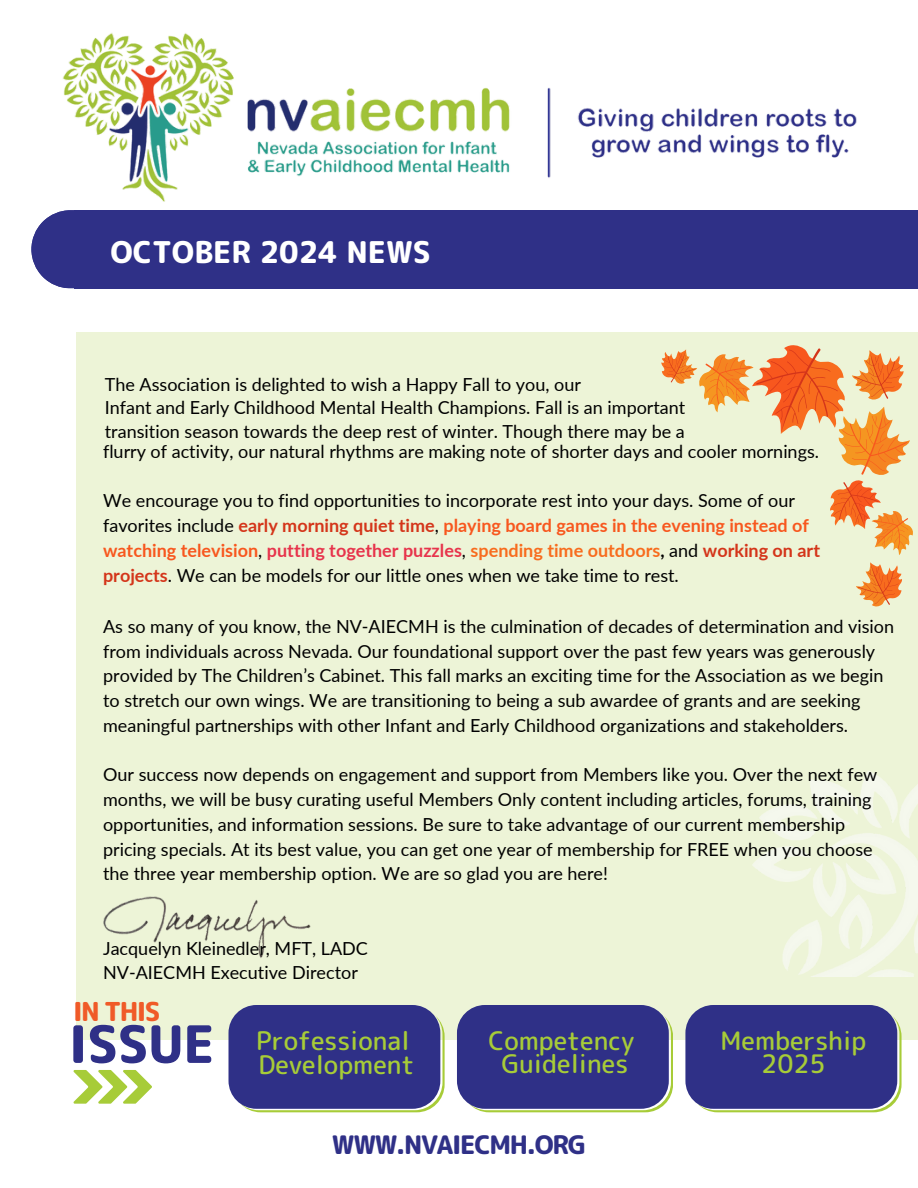
<style>
.page{position:relative;width:918px;height:1188px;background:#fff}
.page>*{position:absolute;margin:0;border:0;box-sizing:border-box;transform-origin:0 0}
.t1{font:800 51.45px "Rounded Mplus 1 c";letter-spacing:-.005em;color:#2f3087}
.t2{font:800 30px "Rounded Mplus 1 c";color:#fff}
.t3{font:800 26.1px "Rounded Mplus 1 c";letter-spacing:-.06em;color:#f05a28}
.t4{font:500 25.5px/23.7px "Rounded Mplus 1 c";color:#a7cc38;text-align:center}
.t5{font:800 25.5px "Rounded Mplus 1 c";letter-spacing:-.05em;color:#2f3087}
.t6{font:18px/24.8px "Lato";color:#000}
.s1{font-weight:700;color:#d4351a}
.s2{font-weight:700;color:#f8571e}
.s3{font-weight:700;color:#e7344c}
.s4{font-weight:700;color:#f86c1e}
.s5{font-weight:700}
</style>
<div class="page">
<div style="left:76px;top:332px;width:842px;height:708px;background:#edf4d7"></div>
<svg style="left:31px;top:234px;width:44px;height:54px;background:#4d4d98"></svg>
<div style="left:75px;top:210px;width:843px;height:78px;background:#2f3087"></div>
<img style="left:752px;top:771px;width:166px;height:206px">
<img style="left:34px;top:33px;width:823px;height:201px">
<svg style="left:229px;top:1005px;width:216px;height:107px;background:#3d3f8b"></svg>
<svg style="left:457px;top:1005px;width:216px;height:107px;background:#3c3e8a"></svg>
<svg style="left:685px;top:1005px;width:216px;height:107px;background:#3c3e8b"></svg>
<svg style="left:73px;top:1070px;width:79px;height:34px"></svg>
<img style="left:103px;top:896px;width:208px;height:62px">
<svg style="left:664px;top:349px;width:237px;height:256px"></svg>
<svg style="left:698px;top:345px;width:215px;height:210px"></svg>
<p class="t2" style="left:110px;top:231px;width:322px">OCTOBER 2024 NEWS</p>
<p class="t6" style="left:105px;top:371px;width:478px">The Association is delighted to wish a Happy Fall to you, our</p>
<p class="t6" style="left:105px;top:395px;width:582px;line-height:23.7px">Infant and Early Childhood Mental Health Champions. Fall is an important transition season towards the deep rest of winter. Though there may be a</p>
<p class="t6" style="left:103px;top:439px;width:718px">flurry of activity, our natural rhythms are making note of shorter days and cooler mornings.</p>
<h3 class="t6" style="left:103px;top:488px;width:718px">We encourage you to find opportunities to incorporate rest into your days. Some of our favorites include <span class="s1">early morning quiet time</span>, <span class="s2">playing board games in the evening instead of watching television</span>, <span class="s3">putting together puzzles</span>, <span class="s4">spending time outdoors</span><span class="s5">,</span> and <span class="s1">working on art projects</span>. We can be models for our little ones when we take time to rest.</h3>
<p class="t6" style="left:103px;top:614px;width:793px">As so many of you know, the NV-AIECMH is the culmination of decades of determination and vision from individuals across Nevada. Our foundational support over the past few years was generously provided by The Children’s Cabinet. This fall marks an exciting time for the Association as we begin to stretch our own wings. We are transitioning to being a sub awardee of grants and are seeking meaningful partnerships with other Infant and Early Childhood organizations and stakeholders.</p>
<h4 class="t6" style="left:103px;top:762px;width:776px">Our success now depends on engagement and support from Members like you. Over the next few months, we will be busy curating useful Members Only content including articles, forums, training opportunities, and information sessions. Be sure to take advantage of our current membership pricing specials. At its best value, you can get one year of membership for FREE when you choose the three year membership option. We are so glad you are here!</h4>
<p class="t6" style="left:103px;top:935px;width:266px">Jacquelyn Kleinedler, MFT, LADC</p>
<h4 class="t6" style="left:103px;top:960px;width:256px">NV-AIECMH Executive Director</h4>
<p class="t3" style="left:73px;top:993px;width:89px">IN THIS</p>
<p class="t1" style="left:69px;top:1008px;width:148px">ISSUE</p>
<p class="t4" style="left:256px;top:1029px;width:160px;text-align:left">Professional<br>Development</p>
<p class="t4" style="left:489px;top:1028px;width:147px">Competency<br>Guidelines</p>
<p class="t4" style="left:721px;top:1028px;width:147px">Membership<br>2025</p>
<p class="t5" style="left:332px;top:1126px;width:256px">WWW.NVAIECMH.ORG</p>
</div>
